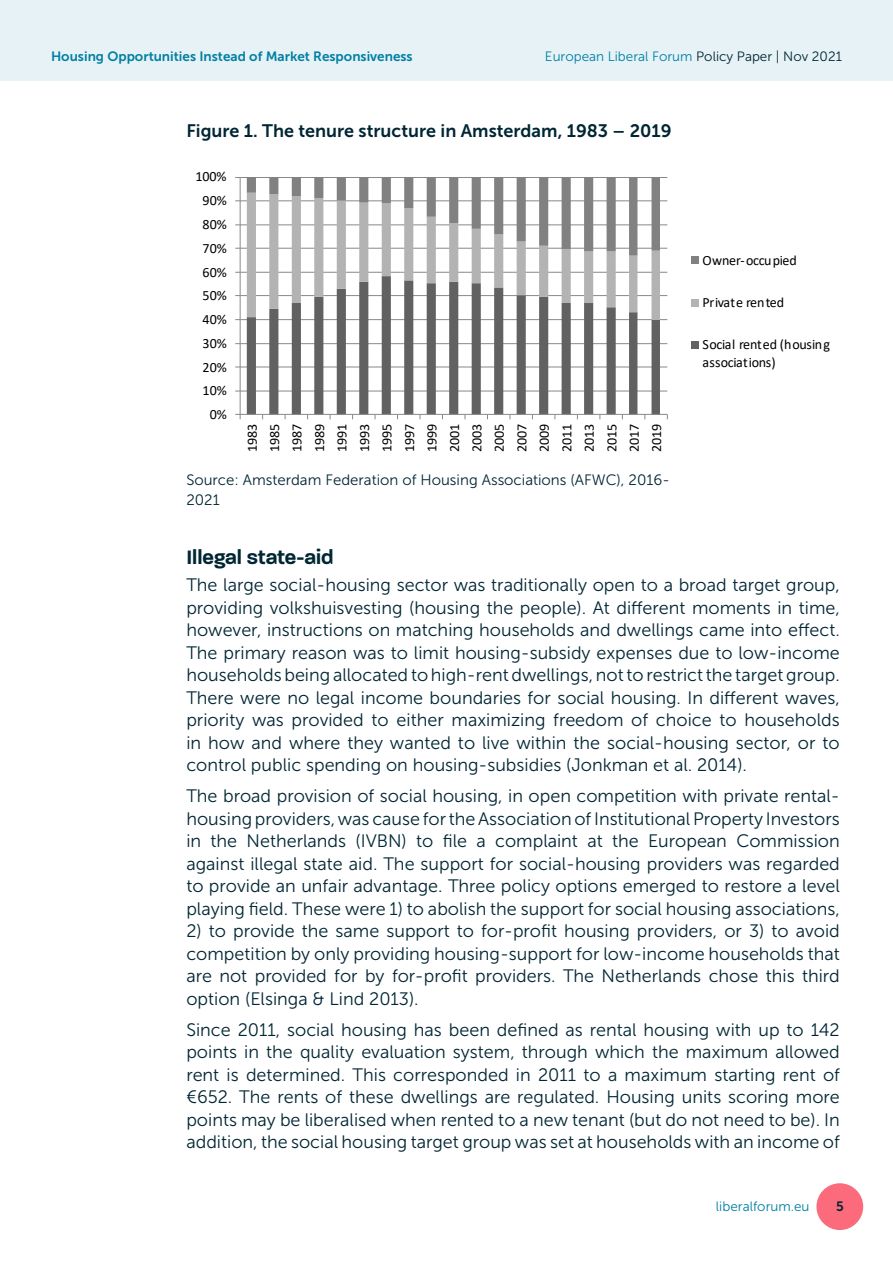
<style>
.page{position:relative;width:893px;height:1263px;background:#fff}
.page>*{position:absolute;margin:0;border:0;box-sizing:border-box;transform-origin:0 0}
.Subheading_2{font:600 21px "Paralucent";color:#002633}
.Body_Copy{font:18px/22.5px "Museo Sans 300";color:#002633;text-align:justify}
.Body_Copy-2{font:18px "Museo Sans 700";color:#002633}
.Body_Copy-3{font:15px/19.5px "Museo Sans 300";color:#002633}
.t1{font:14.1px/22.5px "Calibri";letter-spacing:-.005em;color:#000;text-align:justify}
.t2{font:14.1px/17.7px "Calibri";letter-spacing:-.025em;color:#000}
.t3{font:13.5px "Museo Sans 300";color:#007fa3}
.t4{font:13.5px "Museo Sans 700";color:#007fa3}
.t5{font:13.5px "Museo Sans 700";color:#002633}
.s1{color:#002633}
</style>
<div class="page">
<div style="left:0;top:0;width:893px;height:81px;background:#e6f2f6"></div>
<div style="left:816px;top:1183px;width:47px;height:47px;background:#fc6b7b;border-radius:50%"></div>
<hr style="left:240px;top:391px;width:427px;height:1px;background:#898989">
<hr style="left:240px;top:367px;width:427px;height:1px;background:#898989">
<hr style="left:240px;top:343px;width:427px;height:1px;background:#898989">
<hr style="left:240px;top:319px;width:427px;height:1px;background:#898989">
<hr style="left:240px;top:295px;width:427px;height:1px;background:#898989">
<hr style="left:240px;top:272px;width:427px;height:1px;background:#898989">
<hr style="left:240px;top:248px;width:427px;height:1px;background:#898989">
<hr style="left:240px;top:224px;width:427px;height:1px;background:#898989">
<hr style="left:240px;top:200px;width:427px;height:1px;background:#898989">
<hr style="left:240px;top:177px;width:427px;height:1px;background:#898989">
<svg style="left:247px;top:320px;width:413px;height:94px"></svg>
<svg style="left:247px;top:256px;width:413px;height:64px"></svg>
<svg style="left:247px;top:178px;width:413px;height:78px"></svg>
<hr style="left:240px;top:177px;width:1px;height:237px;background:#898989">
<hr style="left:240px;top:414px;width:427px;height:1px;background:#898989">
<svg style="left:235px;top:414px;width:6px;height:5px"></svg>
<div style="left:692px;top:256px;width:7px;height:8px;background:#818181"></div>
<div style="left:692px;top:299px;width:7px;height:8px;background:#b3b3b3"></div>
<div style="left:692px;top:341px;width:7px;height:8px;background:#616161"></div>
<p class="t4" style="left:51px;top:49px;width:363px">Housing Opportunities Instead of Market Responsiveness</p>
<p class="t3" style="left:545px;top:49px;width:298px">European Liberal Forum <span class="s1">Policy Paper | Nov 2021</span></p>
<p class="Body_Copy-2" style="left:186px;top:121px;width:487px">Figure 1. The tenure structure in Amsterdam, 1983 – 2019</p>
<p class="t1" style="left:196px;top:165px;width:33px">100%</p>
<p class="t1" style="left:203px;top:189px;width:26px">90%</p>
<p class="t1" style="left:203px;top:212px;width:26px">80%</p>
<p class="t1" style="left:203px;top:236px;width:26px">70%</p>
<p class="t1" style="left:203px;top:261px;width:26px">60%</p>
<p class="t1" style="left:203px;top:284px;width:26px">50%</p>
<p class="t1" style="left:203px;top:308px;width:26px">40%</p>
<p class="t1" style="left:203px;top:331px;width:26px">30%</p>
<p class="t1" style="left:203px;top:355px;width:26px">20%</p>
<p class="t1" style="left:203px;top:379px;width:26px">10%</p>
<p class="t1" style="left:210px;top:403px;width:19px">0%</p>
<p class="t1" style="left:240px;top:452px;width:30px;rotate:-90deg">1983<br>1985<br>1987<br>1989<br>1991<br>1993<br>1995<br>1997<br>1999<br>2001<br>2003<br>2005<br>2007<br>2009<br>2011<br>2013<br>2015<br>2017<br>2019</p>
<p class="Body_Copy-3" style="left:186px;top:471px;width:485px">Source: Amsterdam Federation of Housing Associations (AFWC), 2016-<br>2021</p>
<p class="t2" style="left:702px;top:251px;width:96px">Owner-occupied</p>
<p class="t1" style="left:702px;top:291px;width:83px">Private rented</p>
<p class="t2" style="left:702px;top:335px;width:129px">Social rented (housing associations)</p>
<p class="Subheading_2" style="left:186px;top:545px;width:149px">Illegal state-aid</p>
<p class="Body_Copy" style="left:186px;top:574px;width:655px">The large social-housing sector was traditionally open to a broad target group, providing volkshuisvesting (housing the people). At different moments in time, however, instructions on matching households and dwellings came into effect.<br>The primary reason was to limit housing-subsidy expenses due to low-income households being allocated to high-rent dwellings, not to restrict the target group.<br>There were no legal income boundaries for social housing. In different waves, priority was provided to either maximizing freedom of choice to households in how and where they wanted to live within the social-housing sector, or to control public spending on housing-subsidies (Jonkman et al. 2014).</p>
<p class="Body_Copy" style="left:186px;top:785px;width:655px">The broad provision of social housing, in open competition with private rental&shy;housing providers, was cause for the Association of Institutional Property Investors in the Netherlands (IVBN) to file a complaint at the European Commission against illegal state aid. The support for social-housing providers was regarded to provide an unfair advantage. Three policy options emerged to restore a level playing field. These were 1) to abolish the support for social housing associations,</p>
<p class="Body_Copy" style="left:186px;top:920px;width:655px">2) to provide the same support to for-profit housing providers, or 3) to avoid competition by only providing housing-support for low-income households that are not provided for by for-profit providers. The Netherlands chose this third option (Elsinga &amp; Lind 2013).</p>
<p class="Body_Copy" style="left:186px;top:1018px;width:655px">Since 2011, social housing has been defined as rental housing with up to 142 points in the quality evaluation system, through which the maximum allowed rent is determined. This corresponded in 2011 to a maximum starting rent of €652. The rents of these dwellings are regulated. Housing units scoring more points may be liberalised when rented to a new tenant (but do not need to be). In addition, the social housing target group was set at households with an income of</p>
<p class="t3" style="left:716px;top:1199px;width:95px">liberalforum.eu</p>
<p class="t5" style="left:836px;top:1199px;width:9px">5</p>
</div>
